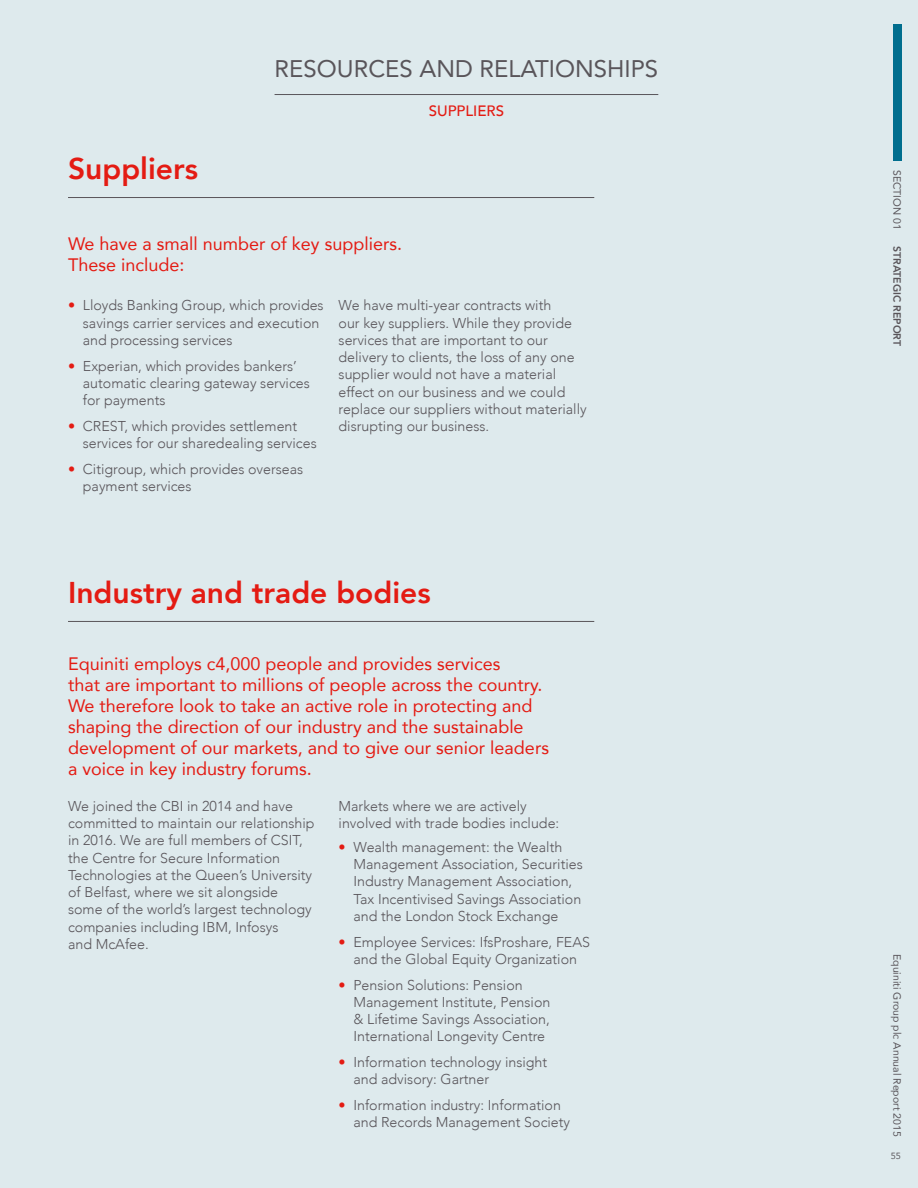
<style>
.page{position:relative;width:918px;height:1188px;background:#deeaed}
.page>*{position:absolute;margin:0;border:0;box-sizing:border-box;transform-origin:0 0}
.t1{font:800 30px "Avenir";color:#e41b13}
.t2{font:24px "Avenir";color:#59555a}
.t3{font:18px/21px "Avenir";color:#e41b13}
.t4{font:500 15px "Avenir";color:#e41b13}
.t5{font:300 14.25px/17.2px "Avenir";color:#59555a}
.t6{font:10.5px "Avenir";color:#59555a}
.t7{font:800 10.5px "Avenir";color:#59555a}
.t8{font:9px "Avenir";color:#59555a}
.s1{font-weight:400;color:#e41b13}
</style>
<div class="page">
<hr style="left:275px;top:94px;width:383px;height:1px;background:#59555a">
<hr style="left:68px;top:197px;width:526px;height:1px;background:#59555a">
<hr style="left:68px;top:621px;width:526px;height:1px;background:#59555a">
<div style="left:893px;top:24px;width:8px;height:137px;background:#006e8e"></div>
<h1 class="t1" style="left:68px;top:145px;width:132px">Suppliers</h1>
<h2 class="t2" style="left:275px;top:50px;width:385px">RESOURCES AND RELATIONSHIPS</h2>
<p class="t4" style="left:429px;top:98px;width:77px">SUPPLIERS</p>
<p class="t3" style="left:68px;top:233px;width:335px">We have a small number of key suppliers.<br>These include:</p>
<p class="t5" style="left:83px;top:297px;width:242px;text-indent:-15px"><span class="s1">•</span> Lloyds Banking Group, which provides savings carrier services and execution and processing services</p>
<p class="t5" style="left:83px;top:357px;width:229px;text-indent:-15px"><span class="s1">•</span> Experian, which provides bankers’ automatic clearing gateway services for payments</p>
<p class="t5" style="left:83px;top:417px;width:235px;text-indent:-15px"><span class="s1">•</span> CREST, which provides settlement services for our sharedealing services</p>
<p class="t5" style="left:83px;top:460px;width:222px;text-indent:-15px"><span class="s1">•</span> Citigroup, which provides overseas payment services</p>
<p class="t5" style="left:339px;top:297px;width:250px">We have multi-year contracts with<br>our key suppliers. While they provide services that are important to our delivery to clients, the loss of any one supplier would not have a material effect on our business and we could replace our suppliers without materially disrupting our business.</p>
<h1 class="t1" style="left:68px;top:569px;width:364px">Industry and trade bodies</h1>
<p class="t3" style="left:68px;top:653px;width:482px">Equiniti employs c4,000 people and provides services<br>that are important to millions of people across the country.<br>We therefore look to take an active role in protecting and shaping the direction of our industry and the sustainable development of our markets, and to give our senior leaders a voice in key industry forums.</p>
<p class="t5" style="left:68px;top:797px;width:248px">We joined the CBI in 2014 and have committed to maintain our relationship in 2016. We are full members of CSIT, the Centre for Secure Information Technologies at the Queen’s University of Belfast, where we sit alongside some of the world’s largest technology companies including IBM, Infosys<br>and McAfee.</p>
<p class="t5" style="left:339px;top:797px;width:222px">Markets where we are actively involved with trade bodies include:</p>
<p class="t5" style="left:353px;top:838px;width:231px;text-indent:-15px"><span class="s1">•</span> Wealth management: the Wealth Management Association, Securities Industry Management Association, Tax Incentivised Savings Association and the London Stock Exchange</p>
<p class="t5" style="left:339px;top:933px;width:253px;text-align:center"><span class="s1">•</span> Employee Services: IfsProshare, FEAS and the Global Equity Organization</p>
<p class="t5" style="left:353px;top:976px;width:198px;text-indent:-15px"><span class="s1">•</span> Pension Solutions: Pension<br>Management Institute, Pension &amp; Lifetime Savings Association,<br>International Longevity Centre</p>
<p class="t5" style="left:353px;top:1054px;width:195px;text-indent:-15px"><span class="s1">•</span> Information technology insight and advisory: Gartner</p>
<p class="t5" style="left:353px;top:1097px;width:218px;text-indent:-15px"><span class="s1">•</span> Information industry: Information and Records Management Society</p>
<p class="t6" style="left:905px;top:170px;width:61px;rotate:90deg">SECTION 01</p>
<p class="t7" style="left:905px;top:246px;width:101px;rotate:90deg">STRATEGIC REPORT</p>
<p class="t6" style="left:905px;top:954px;width:184px;rotate:90deg">Equiniti Group plc Annual Report 2015</p>
<p class="t8" style="left:891px;top:1149px;width:12px">55</p>
</div>
